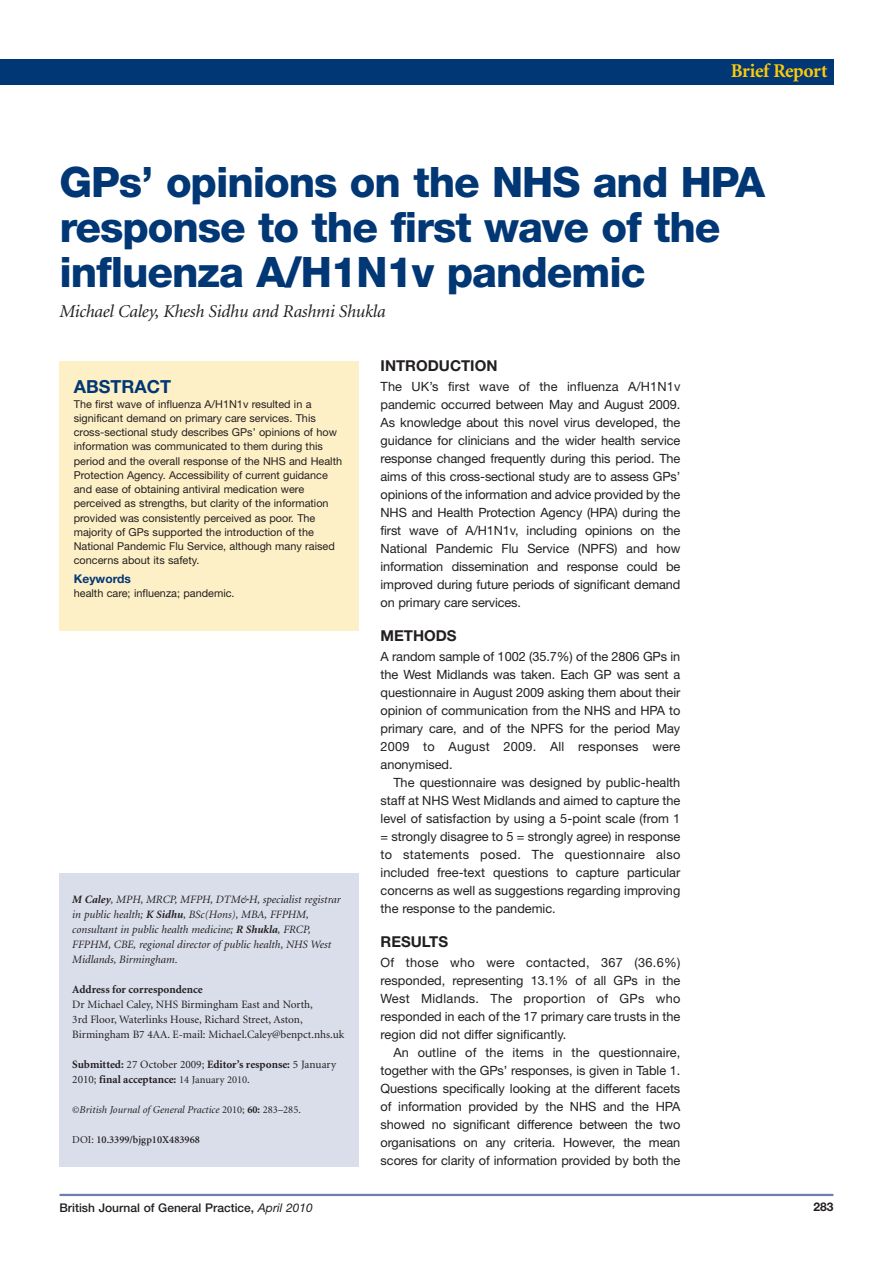
<style>
.page{position:relative;width:893px;height:1263px;background:#fff}
.page>*{position:absolute;margin:0;border:0;box-sizing:border-box;transform-origin:0 0}
.t1{font:800 42px/45px "Helvetica Neue";letter-spacing:-.025em;color:#013775}
.t2{font:700 19.5px "Minion";letter-spacing:-.02em;color:#feca0a}
.t3{font:italic 18px "Minion";letter-spacing:-.015em;color:#231f20}
.t4{font:700 18px "Helvetica Neue";color:#013775}
.t5{font:700 15px "Helvetica Neue";color:#231f20}
.t6{font:12.75px/18px "Helvetica Neue";letter-spacing:-.005em;color:#231f20;text-align:justify}
.t7{font:500 12px "Helvetica Neue";color:#231f20}
.t8{font:700 12px "Helvetica Neue";color:#013775}
.t9{font:700 12px "Helvetica Neue";color:#231f20}
.t10{font:italic 11.25px/15px "Minion";color:#231f20}
.t11{font:11.25px/15px "Minion";color:#231f20}
.t12{font:700 11.25px/15px "Minion";color:#231f20}
.t13{font:10.8px/14.2px "Helvetica Neue";color:#231f20}
.t14{font:italic 10.5px "Minion";color:#231f20}
.t15{font:600 10.5px "Minion";color:#231f20}
.s1{font-weight:700}
.s2{font-weight:400}
.s3{font-weight:400;font-size:10.5px}
.s4{font-style:normal}
.s5{font-weight:700;font-style:normal}
.s6{font-weight:400;font-style:italic}
</style>
<div class="page">
<hr style="left:60px;top:1194px;width:773px;height:2px;background:#6e7fad">
<div style="left:60px;top:361px;width:299px;height:270px;background:#fef0c6"></div>
<div style="left:60px;top:873px;width:299px;height:294px;background:#dadeeb"></div>
<div style="left:0;top:60px;width:833px;height:25px;background:#013775"></div>
<h2 class="t2" style="left:731px;top:63px;width:98px">Brief Report</h2>
<h1 class="t1" style="left:60px;top:163px;width:707px">GPs’ opinions on the NHS and HPA response to the first wave of the influenza A/H1N1v pandemic</h1>
<h3 class="t3" style="left:60px;top:304px;width:328px">Michael Caley, Khesh Sidhu and Rashmi Shukla</h3>
<h3 class="t4" style="left:74px;top:380px;width:99px">ABSTRACT</h3>
<p class="t13" style="left:74px;top:398px;width:270px">The first wave of influenza A/H1N1v resulted in a significant demand on primary care services. This cross-sectional study describes GPs’ opinions of how information was communicated to them during this period and the overall response of the NHS and Health Protection Agency. Accessibility of current guidance and ease of obtaining antiviral medication were perceived as strengths, but clarity of the information provided was consistently perceived as poor. The majority of GPs supported the introduction of the National Pandemic Flu Service, although many raised concerns about its safety.</p>
<p class="t8" style="left:74px;top:574px;width:59px">Keywords</p>
<p class="t13" style="left:74px;top:587px;width:162px">health care; influenza; pandemic.</p>
<p class="t10" style="left:72px;top:893px;width:270px"><span class="s1">M Caley</span>, MPH, MRCP, MFPH, DTM&amp;H, specialist registrar in public health; <span class="s1">K Sidhu</span>, BSc(Hons), MBA, FFPHM, consultant in public health medicine; <span class="s1">R Shukla</span>, FRCP, FFPHM, CBE, regional director of public health, NHS West Midlands, Birmingham.</p>
<p class="t12" style="left:72px;top:983px;width:132px">Address for correspondence</p>
<p class="t11" style="left:72px;top:998px;width:274px">Dr Michael Caley, NHS Birmingham East and North,<br>3rd Floor, Waterlinks House, Richard Street, Aston,<br>Birmingham B7 4AA. E-mail: Michael.Caley@benpct.nhs.uk</p>
<p class="t12" style="left:72px;top:1058px;width:265px">Submitted: <span class="s2">27 October 2009;</span> Editor’s response: <span class="s2">5 January<br>2010;</span> final acceptance: <span class="s3">14 January 2010</span><span class="s2">.</span></p>
<p class="t14" style="left:72px;top:1105px;width:230px"><span class="s4">©</span>British Journal of General Practice <span class="s4">2010;</span> <span class="s5">60:</span> <span class="s4">283–285.</span></p>
<p class="t15" style="left:72px;top:1135px;width:129px"><span class="s2">DOI:</span> 10.3399/bjgp10X483968</p>
<p class="t7" style="left:60px;top:1203px;width:255px">British Journal of General Practice, <span class="s6">April 2010</span></p>
<p class="t5" style="left:381px;top:361px;width:118px">INTRODUCTION</p>
<p class="t6" style="left:381px;top:379px;width:301px">The UK’s first wave of the influenza A/H1N1v pandemic occurred between May and August 2009.<br>As knowledge about this novel virus developed, the guidance for clinicians and the wider health service response changed frequently during this period. The aims of this cross-sectional study are to assess GPs’ opinions of the information and advice provided by the NHS and Health Protection Agency (HPA) during the first wave of A/H1N1v, including opinions on the National Pandemic Flu Service (NPFS) and how information dissemination and response could be improved during future periods of significant demand on primary care services.</p>
<p class="t5" style="left:381px;top:631px;width:78px">METHODS</p>
<p class="t6" style="left:381px;top:649px;width:301px">A random sample of 1002 (35.7%) of the 2806 GPs in the West Midlands was taken. Each GP was sent a questionnaire in August 2009 asking them about their opinion of communication from the NHS and HPA to primary care, and of the NPFS for the period May 2009 to August 2009. All responses were anonymised.</p>
<p class="t6" style="left:381px;top:775px;width:301px;text-indent:13px">The questionnaire was designed by public-health staff at NHS West Midlands and aimed to capture the level of satisfaction by using a 5-point scale (from 1 = strongly disagree to 5 = strongly agree) in response to statements posed. The questionnaire also included free-text questions to capture particular concerns as well as suggestions regarding improving the response to the pandemic.</p>
<p class="t5" style="left:381px;top:937px;width:69px">RESULTS</p>
<p class="t6" style="left:381px;top:955px;width:301px">Of those who were contacted, 367 (36.6%) responded, representing 13.1% of all GPs in the West Midlands. The proportion of GPs who responded in each of the 17 primary care trusts in the region did not differ significantly.</p>
<p class="t6" style="left:381px;top:1045px;width:301px;text-indent:13px">An outline of the items in the questionnaire, together with the GPs’ responses, is given in Table 1.<br>Questions specifically looking at the different facets of information provided by the NHS and the HPA showed no significant difference between the two organisations on any criteria. However, the mean scores for clarity of information provided by both the</p>
<p class="t9" style="left:813px;top:1202px;width:22px">283</p>
</div>
